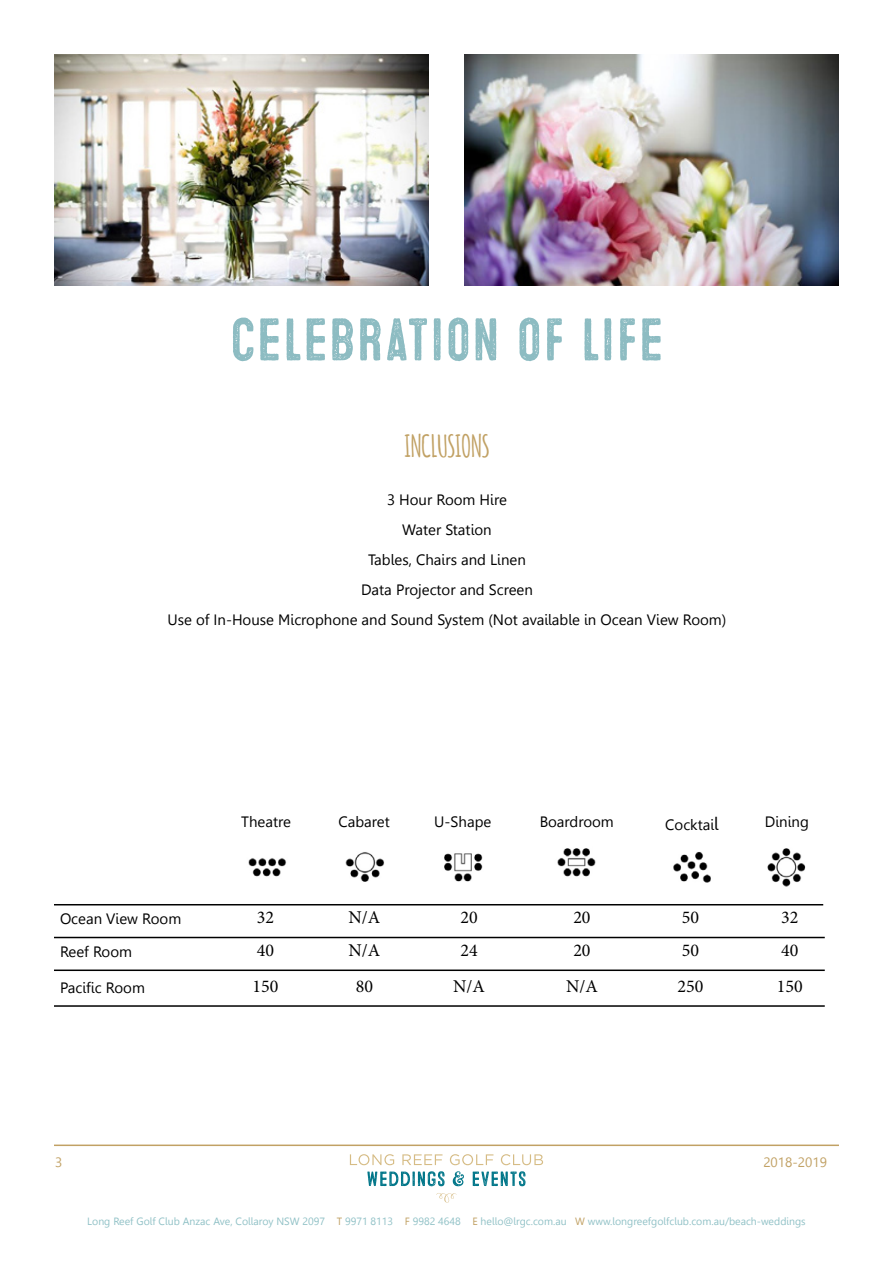
<style>
.page{position:relative;width:893px;height:1263px;background:#fff}
.page>*{position:absolute;margin:0;border:0;box-sizing:border-box;transform-origin:0 0}
.t1{font:60px "Microbrew Three";color:#8dbcc2}
.t2{font:700 30px "Amatic";color:#c1a164}
.t3{font:18px "Minion Pro";color:#000}
.t4{font:15px/30px "Leelawadee";color:#000;text-align:center}
.t5{font:13.5px "Leelawadee";color:#c1a164}
.t6{font:10.5px "Leelawadee";color:#90c1c6}
.s1{font-size:18px}
.s2{color:#c1a164}
</style>
<div class="page">
<hr style="left:54px;top:1144px;width:785px;height:2px;background:#c1a164">
<svg style="left:436px;top:1193px;width:21px;height:10px"></svg>
<svg style="left:367px;top:1171px;width:158px;height:15px"></svg>
<svg style="left:350px;top:1154px;width:44px;height:11px"></svg>
<svg style="left:402px;top:1154px;width:40px;height:11px"></svg>
<svg style="left:450px;top:1154px;width:43px;height:11px"></svg>
<svg style="left:501px;top:1154px;width:42px;height:11px"></svg>
<img style="left:464px;top:54px;width:375px;height:231px">
<img style="left:54px;top:54px;width:375px;height:231px">
<img style="left:248px;top:848px;width:558px;height:39px">
<hr style="left:54px;top:904px;width:769px;height:1px;background:#000">
<hr style="left:54px;top:937px;width:771px;height:1px;background:#000">
<hr style="left:54px;top:969px;width:771px;height:2px;background:#000">
<hr style="left:54px;top:1005px;width:771px;height:2px;background:#000">
<h1 class="t1" style="left:230px;top:306px;width:436px">CELEBRATION OF LIFE</h1>
<h2 class="t2" style="left:404px;top:424px;width:87px">INCLUSIONS</h2>
<p class="t4" style="left:168px;top:485px;width:560px">3 Hour Room Hire<br>Water Station<br>Tables, Chairs and Linen<br>Data Projector and Screen<br>Use of In-House Microphone and Sound System (Not available in Ocean View Room)</p>
<p class="t4" style="left:241px;top:807px;width:51px">Theatre</p>
<p class="t4" style="left:339px;top:807px;width:53px">Cabaret</p>
<p class="t4" style="left:434px;top:807px;width:59px">U-Shape</p>
<p class="t4" style="left:540px;top:807px;width:76px">Boardroom</p>
<p class="t4" style="left:665px;top:810px;width:55px">Cocktai<span class="s1">l</span></p>
<p class="t4" style="left:765px;top:807px;width:45px">Dining</p>
<p class="t4" style="left:60px;top:904px;width:123px">Ocean View Room</p>
<p class="t3" style="left:257px;top:905px;width:19px">32</p>
<p class="t3" style="left:348px;top:905px;width:33px">N/A</p>
<p class="t3" style="left:460px;top:905px;width:19px">20</p>
<p class="t3" style="left:573px;top:905px;width:19px">20</p>
<p class="t3" style="left:682px;top:905px;width:19px">50</p>
<p class="t3" style="left:781px;top:905px;width:19px">32</p>
<p class="t4" style="left:60px;top:937px;width:74px">Reef Room</p>
<p class="t3" style="left:257px;top:938px;width:19px">40</p>
<p class="t3" style="left:348px;top:938px;width:33px">N/A</p>
<p class="t3" style="left:460px;top:938px;width:19px">24</p>
<p class="t3" style="left:573px;top:938px;width:19px">20</p>
<p class="t3" style="left:682px;top:938px;width:19px">50</p>
<p class="t3" style="left:781px;top:938px;width:19px">40</p>
<p class="t4" style="left:60px;top:973px;width:86px">Pacific Room</p>
<p class="t3" style="left:252px;top:974px;width:27px">150</p>
<p class="t3" style="left:356px;top:974px;width:19px">80</p>
<p class="t3" style="left:453px;top:974px;width:33px">N/A</p>
<p class="t3" style="left:566px;top:974px;width:33px">N/A</p>
<p class="t3" style="left:677px;top:974px;width:27px">250</p>
<p class="t3" style="left:777px;top:974px;width:27px">150</p>
<p class="t5" style="left:55px;top:1154px;width:9px">3</p>
<p class="t5" style="left:763px;top:1154px;width:65px">2018-2019</p>
<p class="t6" style="left:87px;top:1215px;width:720px">Long Reef Golf Club Anzac Ave, Collaroy NSW 2097 <span class="s2">T</span> 9971 8113 <span class="s2">F</span> 9982 4648 <span class="s2">E</span> hello@lrgc.com.au <span class="s2">W</span> www.longreefgolfclub.com.au/beach-weddings</p>
</div>
